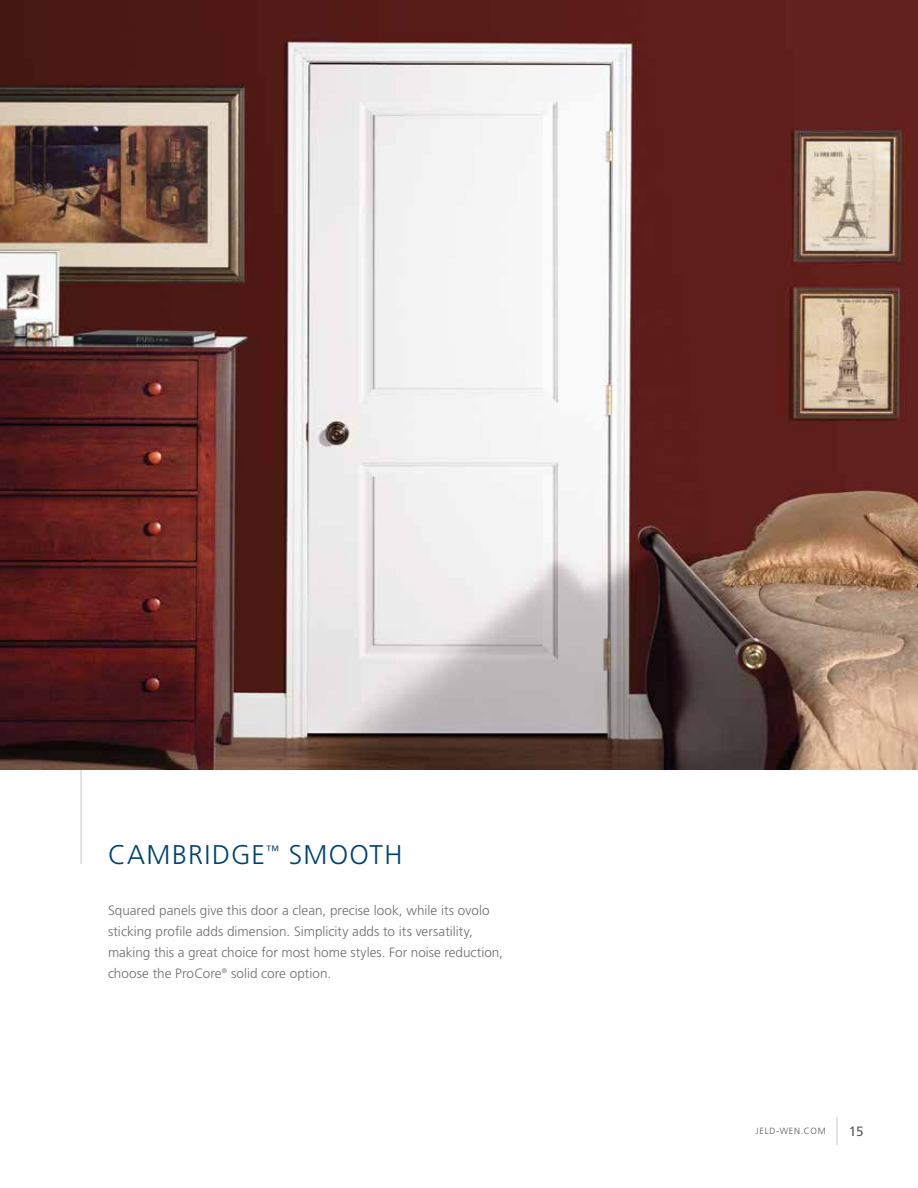
<style>
.page{position:relative;width:918px;height:1188px;background:#fff}
.page>*{position:absolute;margin:0;border:0;box-sizing:border-box;transform-origin:0 0}
.t1{font:300 27px "Frutiger LT Std";letter-spacing:.05em;color:#00426c}
.t2{font:300 13.5px/21px "Frutiger LT Std";color:#6d6e71}
.t3{font:13.5px "Frutiger LT Std";color:#58595b}
.t4{font:300 9px "Frutiger LT Std";letter-spacing:.075em;color:#58595b}
</style>
<div class="page">
<hr style="left:81px;top:770px;width:1px;height:94px;background:#c7c8ca">
<img style="left:0;top:0;width:918px;height:770px">
<svg style="left:837px;top:1117px;width:1px;height:28px"></svg>
<h1 class="t1" style="left:108px;top:839px;width:296px">CAMBRIDGE<sup>™</sup> SMOOTH</h1>
<p class="t2" style="left:108px;top:900px;width:396px">Squared panels give this door a clean, precise look, while its ovolo sticking profile adds dimension. Simplicity adds to its versatility, making this a great choice for most home styles. For noise reduction, choose the ProCore<sup>®</sup> solid core option.</p>
<p class="t4" style="left:756px;top:1126px;width:71px">JELD-WEN.COM</p>
<p class="t3" style="left:849px;top:1123px;width:17px">15</p>
</div>
